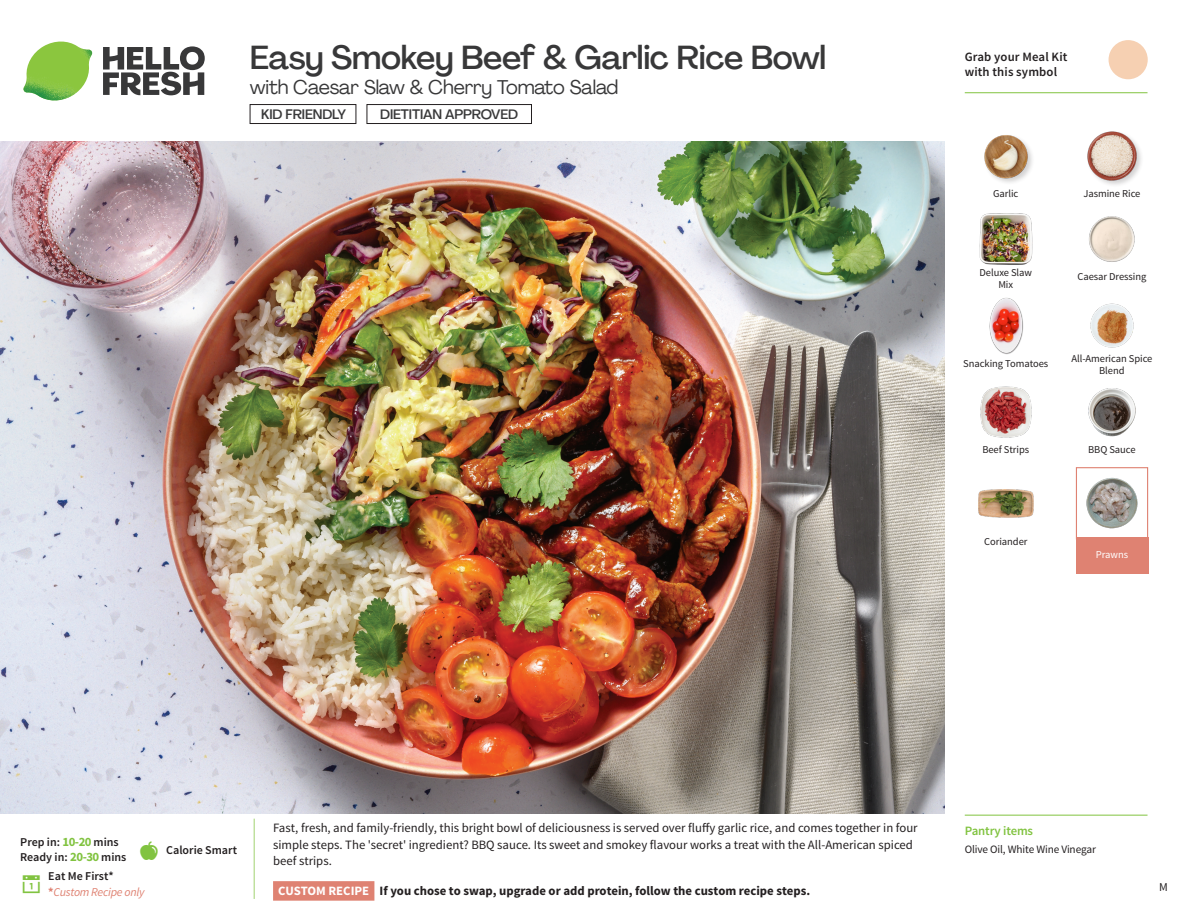
<style>
.page{position:relative;width:1188px;height:918px;background:#fff}
.page>*{position:absolute;margin:0;border:0;box-sizing:border-box;transform-origin:0 0}
._15_Titel_UK{font:500 33px "Agrandir";letter-spacing:-.01em;color:#383839}
._15_Titel_UK-2{font:19.5px "Agrandir";letter-spacing:-.01em;color:#383839}
.t1{font:500 13.5px "Agrandir";letter-spacing:-.01em;color:#383839}
.Step_6_Text_AU{font:12.75px/16.5px "Source Sans Pro";color:#231f20}
.Step_6_Text_AU-2{font:700 12.75px "Source Sans Pro";color:#231f20}
.t2{font:600 12.75px/15px "Source Sans Pro";letter-spacing:.01em;color:#231f20}
._04_Headers_Front{font:600 12.75px "Source Sans Pro";letter-spacing:-.01em;color:#81c340}
._04_Intro{font:600 12px "Source Sans Pro";color:#231f20}
._04_Intro-2{font:italic 12px "Source Sans Pro";letter-spacing:-.02em;color:#df8272}
.t3{font:12px "Source Sans Pro";color:#231f20}
._05_Pantry{font:11.25px "Source Sans Pro";letter-spacing:-.01em;color:#231f20}
._18_FRONT_ingredients{font:10.5px/12px "Source Sans Pro";letter-spacing:-.005em;color:#231f20;text-align:center}
._18_FRONT_ingredients-2{font:10.5px "Source Sans Pro";letter-spacing:-.005em;color:#fff}
.s1{font-weight:700;font-size:12.75px;color:#81c340}
.s2{font-weight:700;font-style:normal}
.s3{color:#fff}
</style>
<div class="page">
<svg style="left:103px;top:46px;width:102px;height:49px"></svg>
<img style="left:23px;top:42px;width:69px;height:59px">
<svg style="left:253px;top:818px;width:122px;height:83px"></svg>
<img style="left:0;top:142px;width:945px;height:672px">
<div style="left:367px;top:104px;width:165px;height:20px;border:1px solid #231f20"></div>
<div style="left:250px;top:104px;width:106px;height:20px;border:1px solid #231f20"></div>
<img style="left:1090px;top:303px;width:44px;height:45px">
<img style="left:1088px;top:388px;width:48px;height:49px">
<img style="left:980px;top:386px;width:52px;height:52px">
<img style="left:978px;top:489px;width:56px;height:29px">
<img style="left:989px;top:297px;width:35px;height:57px">
<img style="left:979px;top:213px;width:54px;height:52px">
<img style="left:1089px;top:216px;width:46px;height:46px">
<img style="left:984px;top:135px;width:48px;height:48px">
<div style="left:1086px;top:130px;width:58px;height:58px;background:#231f20;opacity:.2"></div>
<img style="left:1086px;top:130px;width:54px;height:53px">
<div style="left:1076px;top:467px;width:72px;height:72px;border:1px solid #df8272"></div>
<div style="left:1076px;top:537px;width:72px;height:37px;background:#df8272"></div>
<img style="left:1086px;top:478px;width:51px;height:51px">
<hr style="left:965px;top:815px;width:183px;height:1px;background:#81c340">
<svg style="left:1091px;top:40px;width:57px;height:54px"></svg>
<hr style="left:965px;top:92px;width:183px;height:1px;background:#81c340">
<p class="_15_Titel_UK" style="left:250px;top:37px;width:578px">Easy Smokey Beef &amp; Garlic Rice Bowl</p>
<p class="_15_Titel_UK-2" style="left:250px;top:75px;width:370px">with Caesar Slaw &amp; Cherry Tomato Salad</p>
<p class="t1" style="left:261px;top:106px;width:86px">KID FRIENDLY</p>
<p class="t1" style="left:380px;top:106px;width:139px">DIETITIAN APPROVED</p>
<p class="t2" style="left:965px;top:50px;width:104px">Grab your Meal Kit with this symbol</p>
<p class="_18_FRONT_ingredients" style="left:993px;top:188px;width:27px">Garlic</p>
<p class="_18_FRONT_ingredients" style="left:1083px;top:188px;width:59px">Jasmine Rice</p>
<p class="_18_FRONT_ingredients" style="left:980px;top:266px;width:54px">Deluxe Slaw<br>Mix</p>
<p class="_18_FRONT_ingredients" style="left:1077px;top:271px;width:70px">Caesar Dressing</p>
<p class="_18_FRONT_ingredients" style="left:963px;top:357px;width:87px">Snacking Tomatoes</p>
<p class="_18_FRONT_ingredients" style="left:1071px;top:353px;width:82px">All-American Spice<br>Blend</p>
<p class="_18_FRONT_ingredients" style="left:982px;top:444px;width:48px">Beef Strips</p>
<p class="_18_FRONT_ingredients" style="left:1088px;top:444px;width:49px">BBQ Sauce</p>
<p class="_18_FRONT_ingredients" style="left:984px;top:535px;width:45px">Coriander</p>
<p class="_18_FRONT_ingredients-2" style="left:1096px;top:548px;width:34px">Prawns</p>
<p class="_04_Intro" style="left:20px;top:835px;width:100px">Prep in: <span class="s1">10-20</span> mins</p>
<p class="_04_Intro" style="left:20px;top:850px;width:108px">Ready in: <span class="s1">20-30</span> mins</p>
<p class="_04_Intro" style="left:48px;top:869px;width:67px">Eat Me First*</p>
<p class="_04_Intro-2" style="left:48px;top:885px;width:98px"><span class="s2">*</span>Custom Recipe only</p>
<p class="_04_Intro" style="left:166px;top:843px;width:72px">Calorie Smart</p>
<p class="Step_6_Text_AU" style="left:273px;top:820px;width:646px">Fast, fresh, and family-friendly, this bright bowl of deliciousness is served over fluffy garlic rice, and comes together in four simple steps. The 'secret' ingredient? BBQ sauce. Its sweet and smokey flavour works a treat with the All-American spiced beef strips.</p>
<p class="Step_6_Text_AU-2" style="left:278px;top:882px;width:533px"><span class="s3">CUSTOM RECIPE</span> If you chose to swap, upgrade or add protein, follow the custom recipe steps.</p>
<p class="_04_Headers_Front" style="left:965px;top:822px;width:70px">Pantry items</p>
<p class="_05_Pantry" style="left:965px;top:842px;width:133px">Olive Oil, White Wine Vinegar</p>
<p class="t3" style="left:1159px;top:879px;width:10px">M</p>
</div>
